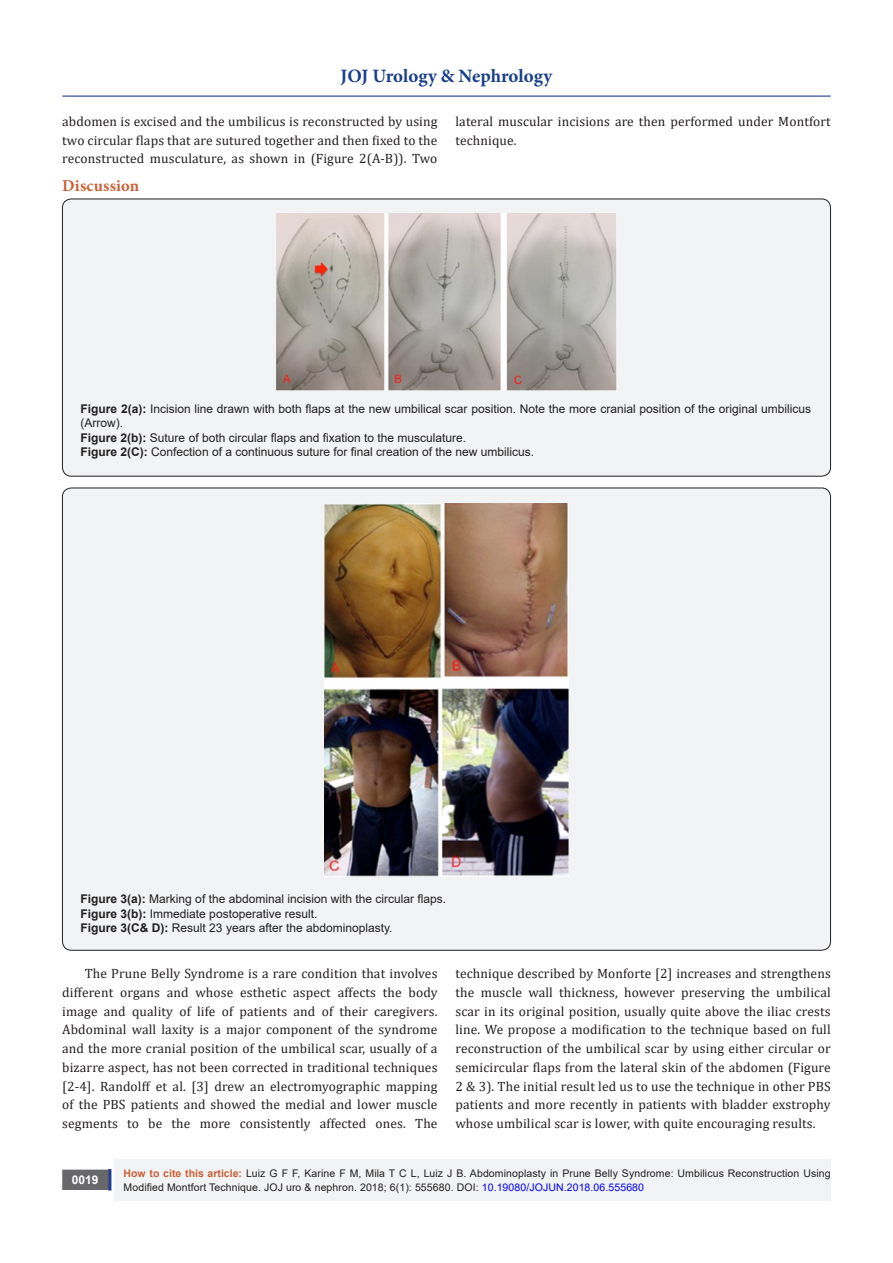
<style>
.page{position:relative;width:893px;height:1263px;background:#fff}
.page>*{position:absolute;margin:0;border:0;box-sizing:border-box;transform-origin:0 0}
.t1{font:700 18.9px "Minion Pro";letter-spacing:-.005em;color:#183f89}
.No_Spacing{font:700 16.5px "Minion Pro";letter-spacing:.01em;color:#ca5f37}
.No_Spacing-2{font:13.5px/18.8px "Cambria";letter-spacing:.01em;color:#231f20;text-align:justify}
.t2{font:12px/14.4px "Arial";color:#231f20}
.t3{font:700 12px "Arial";color:#fff}
.t4{font:10.5px/13.5px "Arial";letter-spacing:.01em;color:#231f20}
.s1{font-weight:700}
.s2{font-weight:700;color:#ca5f37}
.s3{color:#00f}
</style>
<div class="page">
<hr style="left:62px;top:96px;width:769px;height:1px;background:#253f8e">
<div style="left:115px;top:1160px;width:716px;height:41px;background:#f2f3f4"></div>
<div style="left:63px;top:1170px;width:44px;height:19px;background:#68676a"></div>
<div style="left:62px;top:1169px;width:46px;height:21px;border:2px solid #68676a"></div>
<div style="left:108px;top:1169px;width:3px;height:21px;background:#253f8e;border:2px solid #253f8e"></div>
<div style="left:62px;top:199px;width:768px;height:277px;background:#f2f3f4;border-radius:9px"></div>
<img style="left:276px;top:213px;width:341px;height:177px">
<div style="left:62px;top:488px;width:768px;height:462px;background:#f2f3f4;border-radius:9px"></div>
<img style="left:325px;top:503px;width:243px;height:373px">
<h1 class="t1" style="left:341px;top:63px;width:213px">JOJ Urology &amp; Nephrology</h1>
<p class="No_Spacing-2" style="left:62px;top:112px;width:377px">abdomen is excised and the umbilicus is reconstructed by using two circular flaps that are sutured together and then fixed to the reconstructed musculature, as shown in (Figure 2(A-B)). Two</p>
<p class="No_Spacing-2" style="left:455px;top:112px;width:377px">lateral muscular incisions are then performed under Montfort technique.</p>
<p class="No_Spacing" style="left:62px;top:174px;width:78px">Discussion</p>
<p class="t2" style="left:81px;top:401px;width:732px"><span class="s1">Figure 2(a):</span> Incision line drawn with both flaps at the new umbilical scar position. Note the more cranial position of the original umbilicus (Arrow).<br><span class="s1">Figure 2(b):</span> Suture of both circular flaps and fixation to the musculature.<br><span class="s1">Figure 2(C):</span> Confection of a continuous suture for final creation of the new umbilicus.</p>
<p class="t2" style="left:81px;top:892px;width:367px"><span class="s1">Figure 3(a):</span> Marking of the abdominal incision with the circular flaps.<br><span class="s1">Figure 3(b):</span> Immediate postoperative result.<br><span class="s1">Figure 3(C&amp; D):</span> Result 23 years after the abdominoplasty.</p>
<p class="No_Spacing-2" style="left:62px;top:964px;width:377px;text-indent:22px">The Prune Belly Syndrome is a rare condition that involves different organs and whose esthetic aspect affects the body image and quality of life of patients and of their caregivers.<br>Abdominal wall laxity is a major component of the syndrome and the more cranial position of the umbilical scar, usually of a bizarre aspect, has not been corrected in traditional techniques [2-4]. Randolff et al. [3] drew an electromyographic mapping of the PBS patients and showed the medial and lower muscle segments to be the more consistently affected ones. The</p>
<p class="No_Spacing-2" style="left:455px;top:964px;width:377px">technique described by Monforte [2] increases and strengthens the muscle wall thickness, however preserving the umbilical scar in its original position, usually quite above the iliac crests line. We propose a modification to the technique based on full reconstruction of the umbilical scar by using either circular or semicircular flaps from the lateral skin of the abdomen (Figure 2 &amp; 3). The initial result led us to use the technique in other PBS patients and more recently in patients with bladder exstrophy whose umbilical scar is lower, with quite encouraging results.</p>
<p class="t3" style="left:72px;top:1171px;width:28px">0019</p>
<p class="t4" style="left:124px;top:1167px;width:708px"><span class="s2">How to cite this article:</span> Luiz G F F, Karine F M, Mila T C L, Luiz J B. Abdominoplasty in Prune Belly Syndrome: Umbilicus Reconstruction Using<br>Modified Montfort Technique. JOJ uro &amp; nephron. 2018; 6(1): 555680. DOI: <span class="s3">10.19080/JOJUN.2018.06.555680</span></p>
</div>
